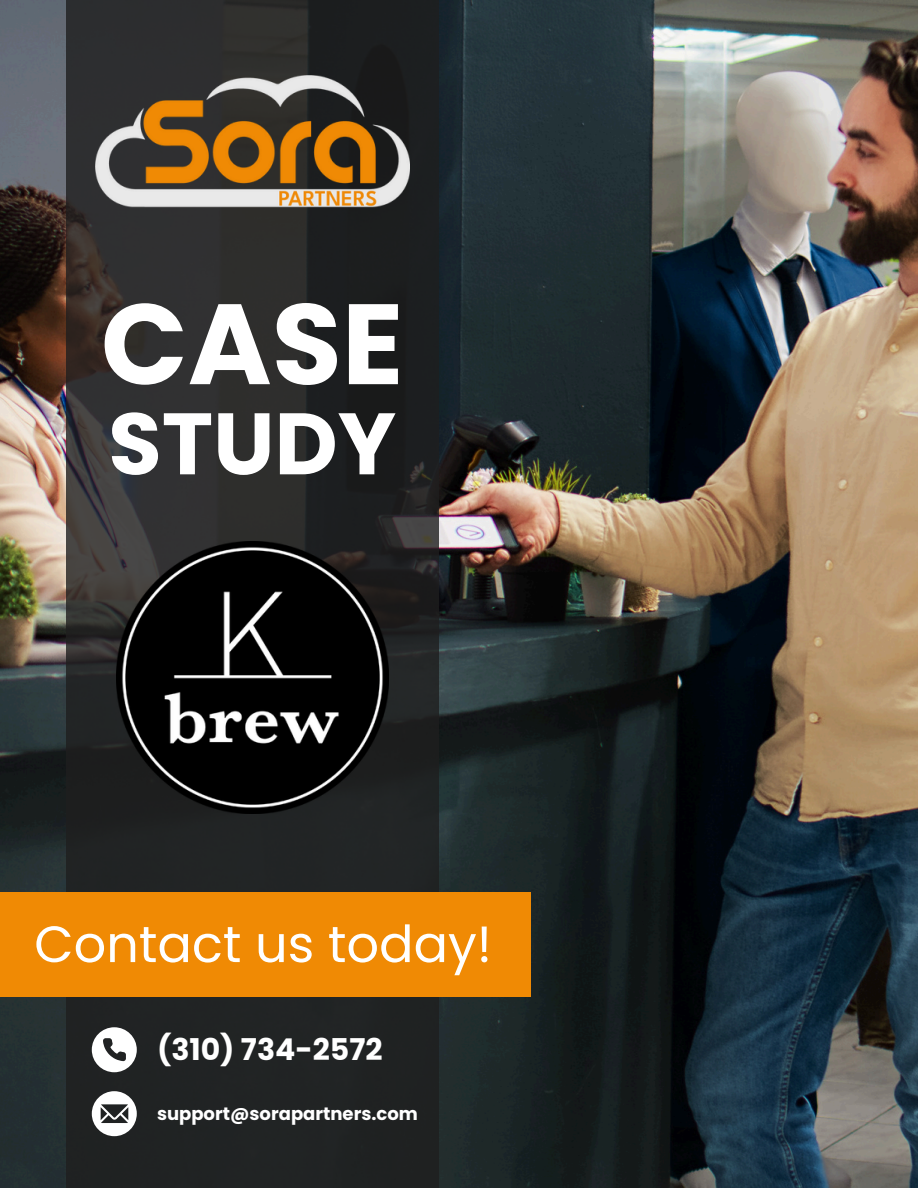
<style>
.page{position:relative;width:918px;height:1188px;background:#fff}
.page>*{position:absolute;margin:0;border:0;box-sizing:border-box;transform-origin:0 0}
.t1{font:700 114px "Poppins";color:#fff}
.t2{font:700 87px "Poppins";color:#fff}
.t3{font:51px "Poppins";color:#fff}
.t4{font:700 30px "Poppins";color:#fff}
.t5{font:700 18px "Poppins";color:#fff}
</style>
<div class="page">
<img style="left:0;top:0;width:918px;height:1188px">
<svg style="left:66px;top:0;width:372px;height:1188px;background:#262727"></svg>
<img style="left:95px;top:76px;width:314px;height:138px">
<svg style="left:92px;top:1027px;width:45px;height:45px"></svg>
<svg style="left:92px;top:1091px;width:45px;height:45px"></svg>
<div style="left:0;top:892px;width:531px;height:105px;background:#f08a04"></div>
<img style="left:116px;top:541px;width:272px;height:272px">
<h2 class="t1" style="left:101px;top:264px;width:304px">CASE</h2>
<p class="t2" style="left:108px;top:383px;width:289px">STUDY</p>
<h4 class="t3" style="left:34px;top:909px;width:459px">Contact us today!</h4>
<p class="t4" style="left:157px;top:1028px;width:227px">(310) 734-2572</p>
<p class="t5" style="left:157px;top:1101px;width:262px">support@sorapartners.com</p>
</div>
